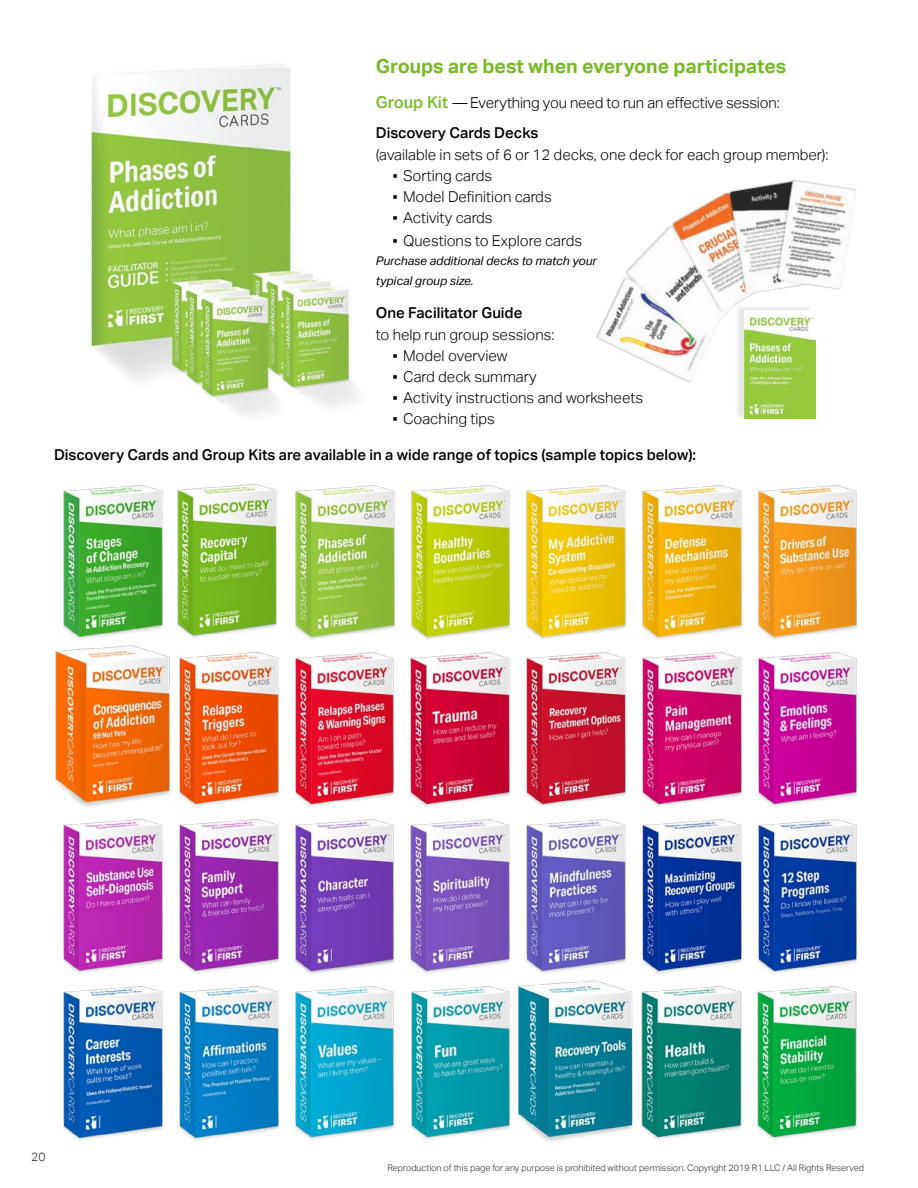
<style>
.page{position:relative;width:918px;height:1188px;background:#fff}
.page>*{position:absolute;margin:0;border:0;box-sizing:border-box;transform-origin:0 0}
.t1{font:700 19.5px "Aktiv Grotesk";color:#74bb23}
.t2{font:300 15px/30px "Aktiv Grotesk";color:#000}
.t3{font:500 15px "Aktiv Grotesk";color:#000}
.t4{font:italic 12px/19.5px "Aktiv Grotesk";color:#000}
.t5{font:300 12px "Aktiv Grotesk";color:#292829}
.t6{font:300 9px "Aktiv Grotesk";color:#292829}
.s1{font-weight:500;font-size:16.5px;color:#74bb23}
.s2{font-weight:500}
</style>
<div class="page">
<img style="left:90px;top:64px;width:267px;height:351px">
<img style="left:596px;top:179px;width:260px;height:230px">
<div style="left:734px;top:304px;width:79px;height:116px;background:#000;opacity:.1"></div>
<img style="left:744px;top:310px;width:71px;height:108px">
<img style="left:55px;top:484px;width:802px;height:657px">
<h1 class="t1" style="left:376px;top:55px;width:412px">Groups are best when everyone participates</h1>
<p class="t2" style="left:376px;top:88px;width:405px"><span class="s1">Group Kit</span> — Everything you need to run an effective session:<br><span class="s2">Discovery Cards Decks</span></p>
<p class="t2" style="left:376px;top:140px;width:454px">(available in sets of 6 or 12 decks, one deck for each group member):</p>
<p class="t2" style="left:391px;top:161px;width:103px">▪ Sorting cards</p>
<p class="t2" style="left:391px;top:182px;width:162px">▪ Model Definition cards</p>
<p class="t2" style="left:391px;top:203px;width:103px">▪ Activity cards</p>
<p class="t2" style="left:391px;top:226px;width:193px">▪ Questions to Explore cards</p>
<p class="t4" style="left:376px;top:251px;width:223px">Purchase additional decks to match your typical group size.</p>
<p class="t3" style="left:376px;top:304px;width:148px">One Facilitator Guide</p>
<p class="t2" style="left:376px;top:320px;width:180px">to help run group sessions:</p>
<p class="t2" style="left:391px;top:341px;width:118px">▪ Model overview</p>
<p class="t2" style="left:391px;top:362px;width:147px">▪ Card deck summary</p>
<p class="t2" style="left:391px;top:383px;width:254px">▪ Activity instructions and worksheets</p>
<p class="t2" style="left:391px;top:404px;width:106px">▪ Coaching tips</p>
<p class="t3" style="left:54px;top:446px;width:644px">Discovery Cards and Group Kits are available in a wide range of topics (sample topics below):</p>
<p class="t5" style="left:31px;top:1150px;width:16px">20</p>
<p class="t6" style="left:388px;top:1162px;width:478px">Reproduction of this page for any purpose is prohibited without permission. Copyright 2019 R1 LLC / All Rights Reserved</p>
</div>
